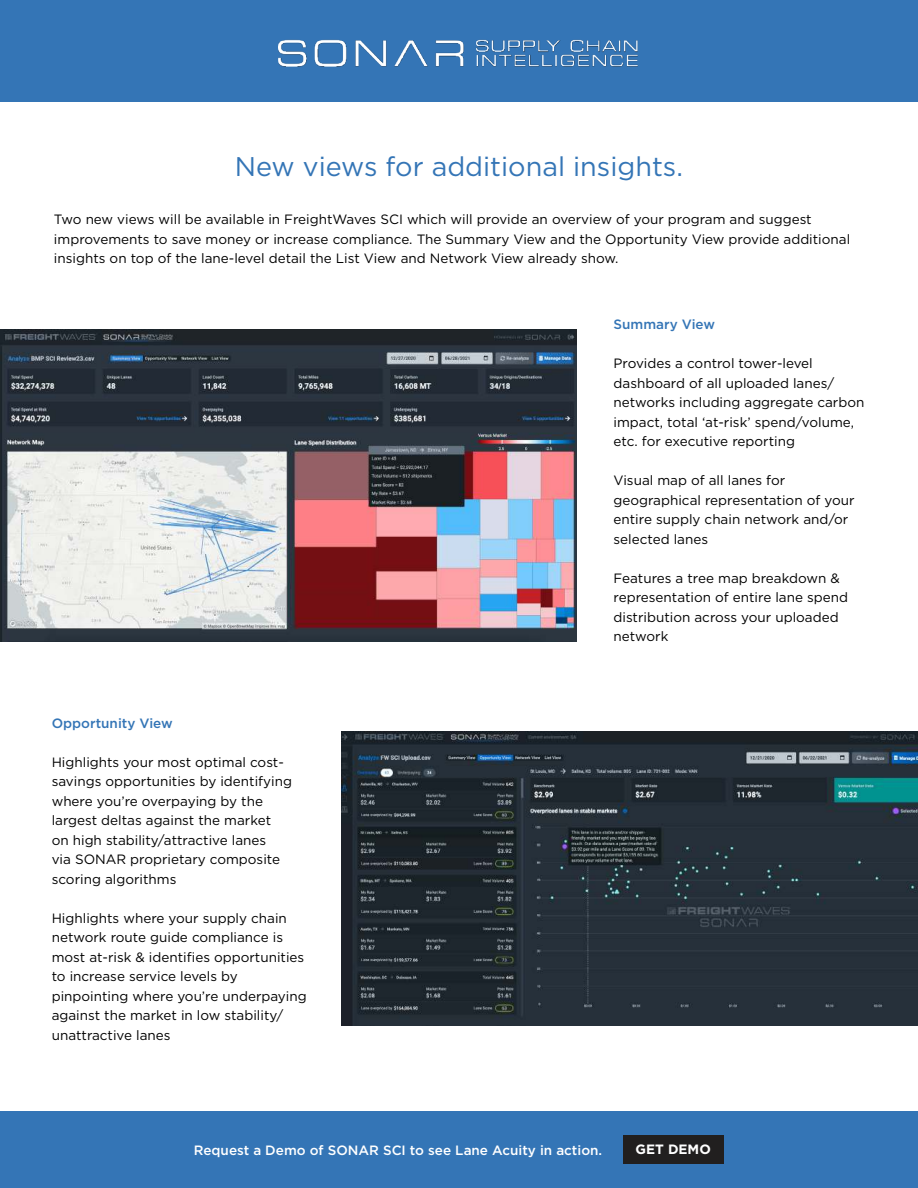
<style>
.page{position:relative;width:918px;height:1188px;background:#fff}
.page>*{position:absolute;margin:0;border:0;box-sizing:border-box;transform-origin:0 0}
.t1{font:27px "Gotham";color:#3475b6}
.t2{font:13.5px/19.5px "Gotham";color:#000}
.t3{font:500 13.5px "Gotham";color:#fff}
.t4{font:500 13.5px "Gotham";color:#3475b6}
.t5{font:700 13.5px "Gotham";color:#fff}
</style>
<div class="page">
<div style="left:0;top:0;width:918px;height:102px;background:#3475b6"></div>
<img style="left:0;top:329px;width:577px;height:312px">
<img style="left:341px;top:731px;width:577px;height:295px">
<img style="left:279px;top:39px;width:359px;height:28px">
<div style="left:0;top:1111px;width:918px;height:77px;background:#3475b6"></div>
<div style="left:623px;top:1136px;width:101px;height:28px;background:#211f1f"></div>
<h1 class="t1" style="left:235px;top:155px;width:450px">New views for additional insights.</h1>
<p class="t2" style="left:54px;top:210px;width:798px">Two new views will be available in FreightWaves SCI which will provide an overview of your program and suggest improvements to save money or increase compliance. The Summary View and the Opportunity View provide additional insights on top of the lane-level detail the List View and Network View already show.</p>
<p class="t4" style="left:52px;top:717px;width:122px">Opportunity View</p>
<p class="t2" style="left:52px;top:753px;width:242px">Highlights your most optimal cost&shy;savings opportunities by identifying where you’re overpaying by the largest deltas against the market<br>on high stability/attractive lanes<br>via SONAR proprietary composite scoring algorithms</p>
<p class="t2" style="left:52px;top:909px;width:257px">Highlights where your supply chain network route guide compliance is most at-risk &amp; identifies opportunities to increase service levels by pinpointing where you’re underpaying against the market in low stability/ unattractive lanes</p>
<p class="t4" style="left:614px;top:319px;width:103px">Summary View</p>
<p class="t2" style="left:614px;top:355px;width:252px">Provides a control tower-level dashboard of all uploaded lanes/ networks including aggregate carbon impact, total ‘at-risk’ spend/volume, etc. for executive reporting</p>
<p class="t2" style="left:614px;top:472px;width:242px">Visual map of all lanes for geographical representation of your entire supply chain network and/or selected lanes</p>
<p class="t2" style="left:614px;top:569px;width:236px">Features a tree map breakdown &amp; representation of entire lane spend distribution across your uploaded network</p>
<p class="t3" style="left:194px;top:1144px;width:410px">Request a Demo of SONAR SCI to see Lane Acuity in action.</p>
<p class="t5" style="left:636px;top:1143px;width:77px">GET DEMO</p>
</div>
